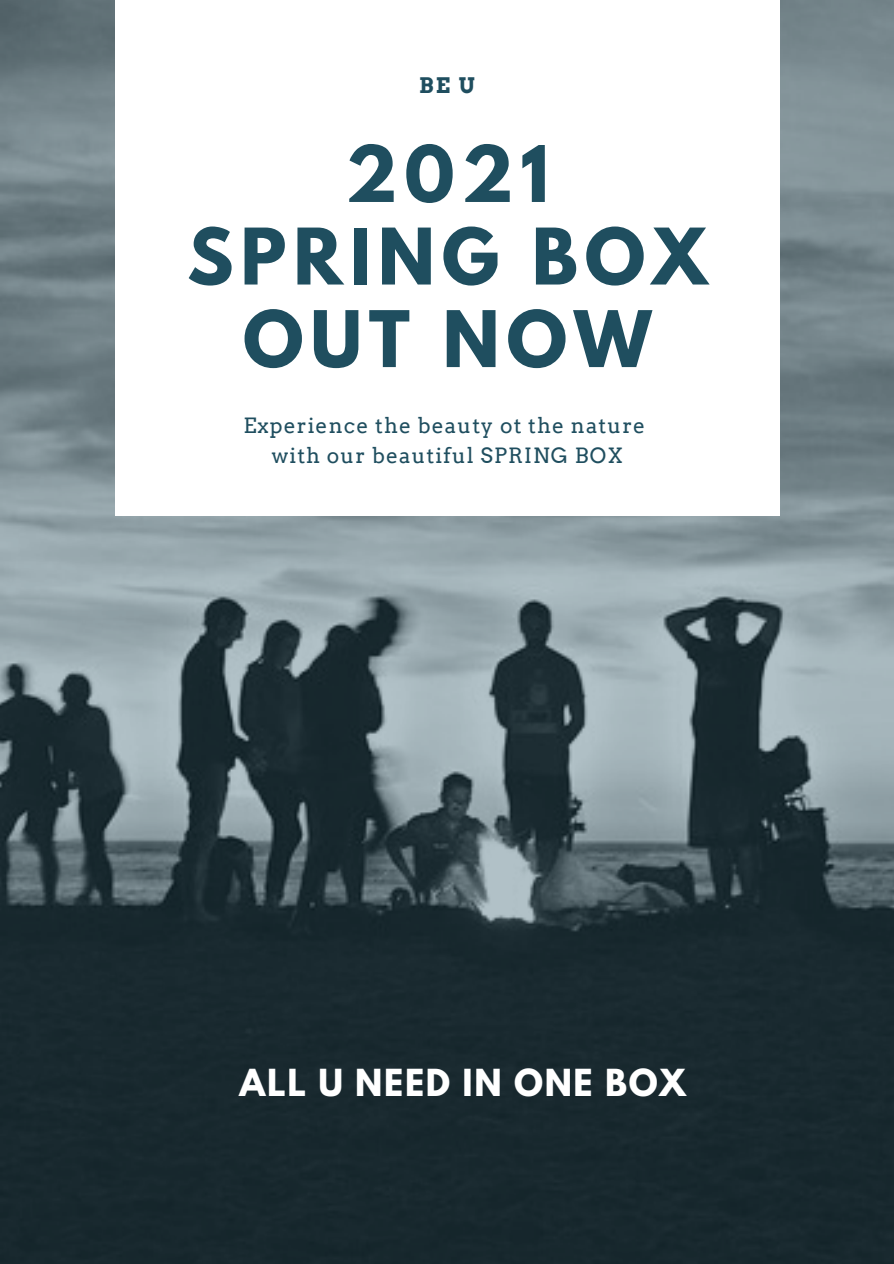
<style>
.page{position:relative;width:894px;height:1264px;background:#fff}
.page>*{position:absolute;margin:0;border:0;box-sizing:border-box;transform-origin:0 0}
.t1{font:700 69px "League Spartan";letter-spacing:.1em;color:#1f4e5f}
.t2{font:700 33px "League Spartan";letter-spacing:.05em;color:#fff}
.t3{font:700 21.45px "Arvo";color:#1f4e5f}
.t4{font:21px "Arvo";letter-spacing:.05em;color:#1f4e5f}
</style>
<div class="page">
<img style="left:0;top:0;width:893px;height:1263px">
<div style="left:115px;top:0;width:664px;height:515px;background:#fff"></div>
<p class="t3" style="left:419px;top:73px;width:58px">BE U</p>
<p class="t1" style="left:345px;top:140px;width:205px">2021</p>
<p class="t1" style="left:187px;top:222px;width:521px">SPRING BOX</p>
<p class="t1" style="left:243px;top:305px;width:410px">OUT NOW</p>
<p class="t4" style="left:243px;top:412px;width:403px">Experience the beauty ot the nature</p>
<p class="t4" style="left:271px;top:443px;width:352px">with our beautiful SPRING BOX</p>
<p class="t2" style="left:239px;top:1066px;width:447px">ALL U NEED IN ONE BOX</p>
</div>
